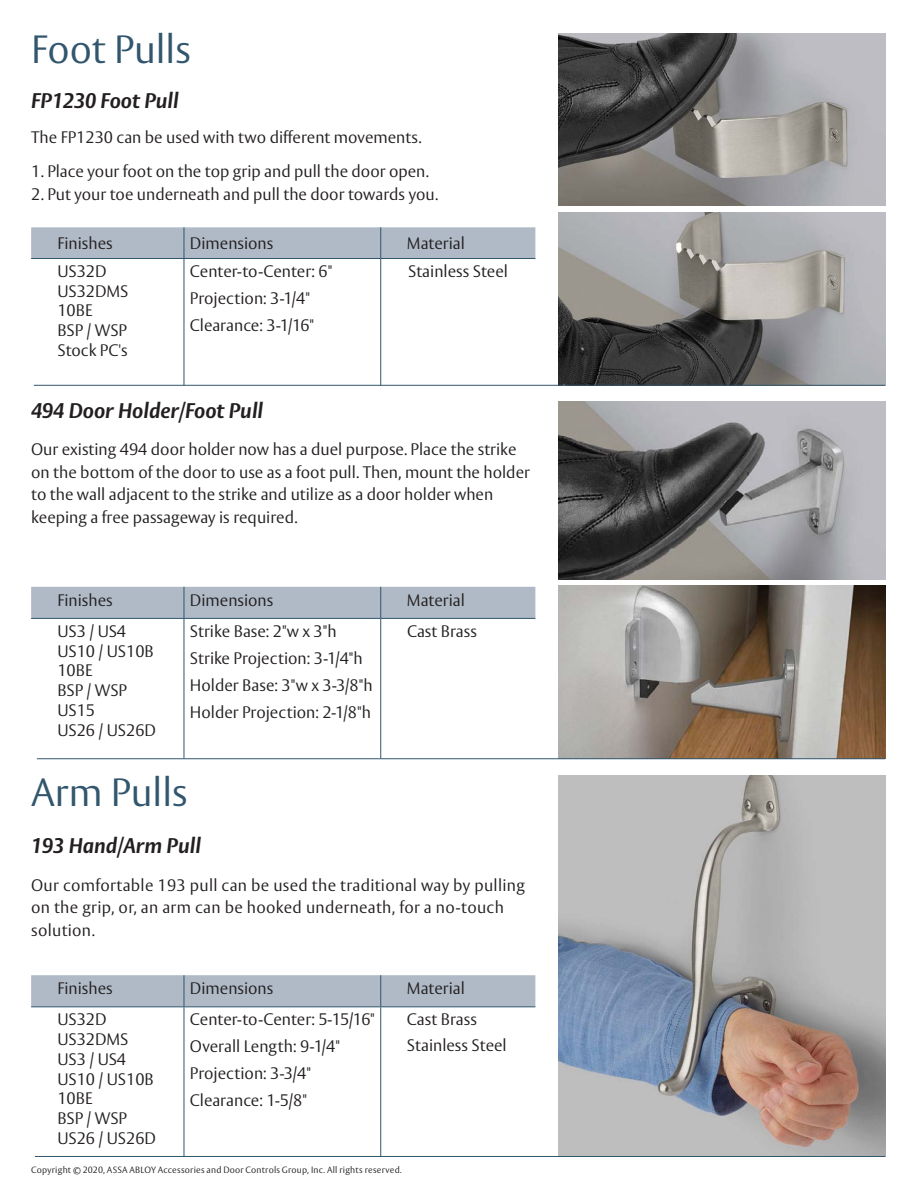
<style>
.page{position:relative;width:918px;height:1188px;background:#fff}
.page>*{position:absolute;margin:0;border:0;box-sizing:border-box;transform-origin:0 0}
.t1{font:300 39px "ASSA Vesta";color:#31566d}
.t2{font:italic 700 21px "ASSA Vesta";color:#231f20}
.t3{font:300 16.5px/19.8px "ASSA Vesta";color:#231f20}
.t4{font:300 16.5px/22.5px "ASSA Vesta";letter-spacing:.02em;color:#231f20}
.t5{font:300 9px "ASSA Vesta";letter-spacing:.025em;color:#231f20}
</style>
<div class="page">
<img style="left:558px;top:775px;width:327px;height:381px">
<img style="left:558px;top:33px;width:327px;height:173px">
<img style="left:558px;top:212px;width:327px;height:173px">
<div style="left:31px;top:227px;width:504px;height:31px;background:#afbac6"></div>
<hr style="left:31px;top:258px;width:153px;height:1px;background:#31566d">
<hr style="left:184px;top:227px;width:1px;height:31px;background:#31566d">
<hr style="left:184px;top:258px;width:197px;height:1px;background:#31566d">
<hr style="left:380px;top:227px;width:1px;height:31px;background:#31566d">
<hr style="left:381px;top:258px;width:154px;height:1px;background:#31566d">
<hr style="left:184px;top:259px;width:1px;height:127px;background:#31566d">
<hr style="left:380px;top:259px;width:1px;height:127px;background:#31566d">
<img style="left:558px;top:586px;width:327px;height:172px">
<img style="left:558px;top:402px;width:327px;height:177px">
<div style="left:31px;top:587px;width:504px;height:31px;background:#afbac6"></div>
<hr style="left:31px;top:618px;width:153px;height:1px;background:#31566d">
<hr style="left:184px;top:587px;width:1px;height:31px;background:#31566d">
<hr style="left:184px;top:618px;width:197px;height:1px;background:#31566d">
<hr style="left:380px;top:587px;width:1px;height:31px;background:#31566d">
<hr style="left:381px;top:618px;width:154px;height:1px;background:#31566d">
<hr style="left:184px;top:619px;width:1px;height:139px;background:#31566d">
<hr style="left:380px;top:619px;width:1px;height:139px;background:#31566d">
<hr style="left:37px;top:758px;width:848px;height:1px;background:#31566d">
<div style="left:31px;top:975px;width:504px;height:31px;background:#afbac6"></div>
<hr style="left:31px;top:1006px;width:153px;height:1px;background:#31566d">
<hr style="left:184px;top:975px;width:1px;height:31px;background:#31566d">
<hr style="left:184px;top:1006px;width:197px;height:1px;background:#31566d">
<hr style="left:380px;top:975px;width:1px;height:31px;background:#31566d">
<hr style="left:381px;top:1006px;width:154px;height:1px;background:#31566d">
<hr style="left:184px;top:1007px;width:1px;height:149px;background:#31566d">
<hr style="left:380px;top:1007px;width:1px;height:149px;background:#31566d">
<hr style="left:34px;top:385px;width:851px;height:1px;background:#31566d">
<hr style="left:35px;top:1156px;width:850px;height:1px;background:#31566d">
<h1 class="t1" style="left:31px;top:33px;width:161px">Foot Pulls</h1>
<p class="t2" style="left:31px;top:88px;width:149px">FP1230 Foot Pull</p>
<p class="t3" style="left:31px;top:128px;width:392px">The FP1230 can be used with two different movements.</p>
<p class="t3" style="left:31px;top:163px;width:399px">1. Place your foot on the top grip and pull the door open.</p>
<p class="t3" style="left:31px;top:185px;width:409px">2. Put your toe underneath and pull the door towards you.</p>
<p class="t3" style="left:57px;top:235px;width:57px">Finishes</p>
<p class="t3" style="left:190px;top:235px;width:85px">Dimensions</p>
<p class="t3" style="left:407px;top:235px;width:59px">Material</p>
<p class="t3" style="left:57px;top:263px;width:73px">US32D<br>US32DMS<br>10BE<br>BSP / WSP<br>Stock PC's</p>
<p class="t3" style="left:190px;top:259px;width:144px;line-height:27px">Center-to-Center: 6"<br>Projection: 3-1/4"<br>Clearance: 3-1/16"</p>
<p class="t3" style="left:408px;top:263px;width:101px">Stainless Steel</p>
<p class="t2" style="left:31px;top:398px;width:234px">494 Door Holder/Foot Pull</p>
<p class="t3" style="left:31px;top:440px;width:500px;line-height:22.5px">Our existing 494 door holder now has a duel purpose. Place the strike on the bottom of the door to use as a foot pull. Then, mount the holder to the wall adjacent to the strike and utilize as a door holder when keeping a free passageway is required.</p>
<p class="t3" style="left:57px;top:591px;width:57px">Finishes</p>
<p class="t3" style="left:190px;top:591px;width:85px">Dimensions</p>
<p class="t3" style="left:407px;top:591px;width:59px">Material</p>
<p class="t3" style="left:57px;top:622px;width:100px">US3 / US4<br>US10 / US10B<br>10BE<br>BSP / WSP<br>US15<br>US26 / US26D</p>
<p class="t3" style="left:190px;top:619px;width:184px;line-height:27px">Strike Base: 2"w x 3"h<br>Strike Projection: 3-1/4"h<br>Holder Base: 3"w x 3-3/8"h<br>Holder Projection: 2-1/8"h</p>
<p class="t3" style="left:407px;top:622px;width:72px">Cast Brass</p>
<h1 class="t1" style="left:31px;top:775px;width:158px">Arm Pulls</h1>
<p class="t2" style="left:31px;top:834px;width:171px">193 Hand/Arm Pull</p>
<p class="t4" style="left:31px;top:875px;width:495px">Our comfortable 193 pull can be used the traditional way by pulling on the grip, or, an arm can be hooked underneath, for a no-touch solution.</p>
<p class="t3" style="left:57px;top:980px;width:57px">Finishes</p>
<p class="t3" style="left:190px;top:980px;width:85px">Dimensions</p>
<p class="t3" style="left:407px;top:980px;width:59px">Material</p>
<p class="t3" style="left:57px;top:1011px;width:100px">US32D<br>US32DMS<br>US3 / US4<br>US10 / US10B<br>10BE<br>BSP / WSP<br>US26 / US26D</p>
<p class="t3" style="left:190px;top:1007px;width:186px;line-height:27px">Center-to-Center: 5-15/16"<br>Overall Length: 9-1/4"<br>Projection: 3-3/4"<br>Clearance: 1-5/8"</p>
<p class="t3" style="left:407px;top:1008px;width:101px;line-height:25.5px">Cast Brass<br>Stainless Steel</p>
<p class="t5" style="left:31px;top:1166px;width:372px">Copyright © 2020, ASSA ABLOY Accessories and Door Controls Group, Inc. All rights reserved.</p>
</div>
